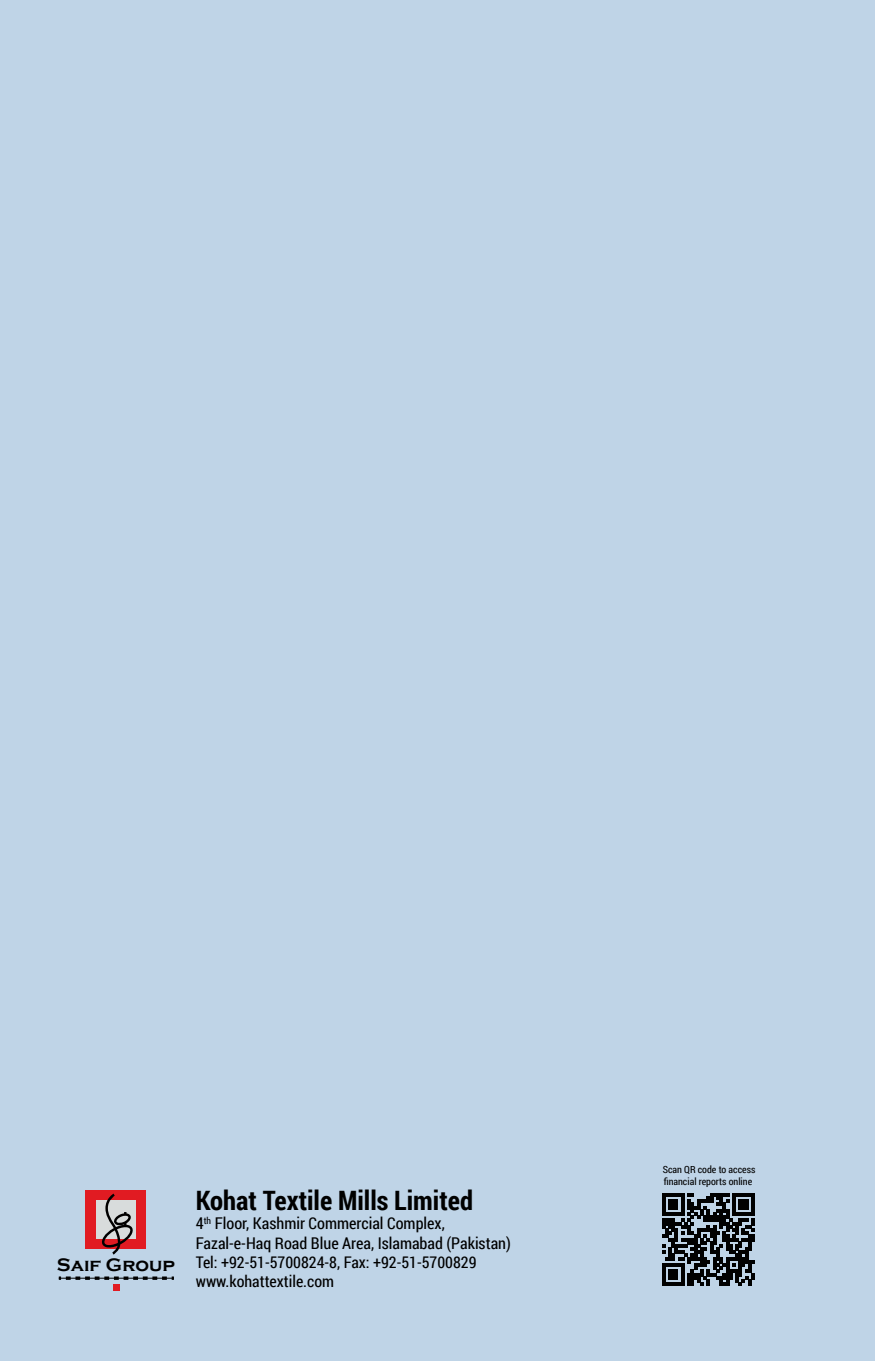
<style>
.page{position:relative;width:875px;height:1361px;background:#fff}
.page>*{position:absolute;margin:0;border:0;box-sizing:border-box;transform-origin:0 0}
.t1{font:700 26.78px "Roboto Condensed";color:#000}
.t2{font:700 18.68px "Copperplate Gothic";color:#000}
.t3{font:16.2px/19.3px "Roboto Condensed";color:#000}
.t4{font:15.97px/19.3px "Roboto Condensed";color:#000}
.t5{font:9.9px/11.9px "Roboto Condensed";color:#000}
</style>
<div class="page">
<div style="left:0;top:0;width:833px;height:1361px;background:#bfd4e7"></div>
<div style="left:833px;top:0;width:42px;height:1361px;background:#bfd4e7"></div>
<div style="left:86px;top:1190px;width:60px;height:59px;background:#e11b22"></div>
<div style="left:96px;top:1200px;width:40px;height:39px;background:#d8dcdc"></div>
<svg style="left:100px;top:1193px;width:34px;height:61px"></svg>
<svg style="left:59px;top:1276px;width:115px;height:4px"></svg>
<div style="left:113px;top:1284px;width:7px;height:7px;background:#e11b22"></div>
<svg style="left:662px;top:1193px;width:92px;height:93px;background:#444c53"></svg>
<p class="t2" style="left:57px;top:1254px;width:119px">Saif Group</p>
<h1 class="t1" style="left:196px;top:1181px;width:279px">Kohat Textile Mills Limited</h1>
<p class="t3" style="left:196px;top:1213px;width:317px">4<sup>th</sup> Floor, Kashmir Commercial Complex,<br>Fazal-e-Haq Road Blue Area, Islamabad (Pakistan)</p>
<p class="t4" style="left:196px;top:1252px;width:282px">Tel: +92-51-5700824-8, Fax: +92-51-5700829 www.kohattextile.com</p>
<p class="t5" style="left:663px;top:1163px;width:94px">Scan QR code to access financial reports online</p>
</div>
